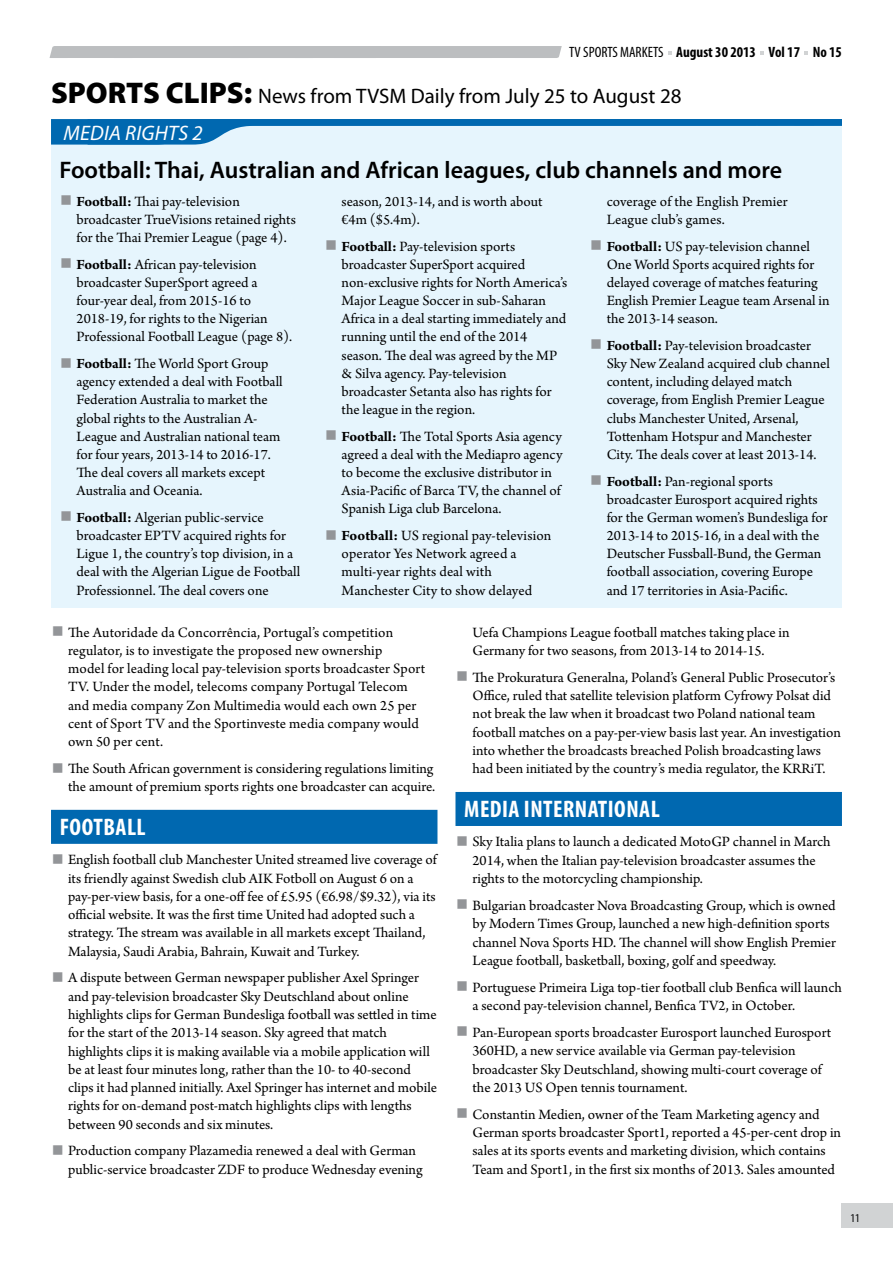
<style>
.page{position:relative;width:893px;height:1263px;background:#fff}
.page>*{position:absolute;margin:0;border:0;box-sizing:border-box;transform-origin:0 0}
.t1{font:600 24px "Myriad Pro";color:#000}
.t2{font:700 condensed 24px "Myriad Pro";letter-spacing:.02em;color:#fff}
.t3{font:21px "Myriad Pro";color:#000}
.t4{font:italic 21px "Myriad Pro";letter-spacing:.01em;color:#fff}
.t5{font:15px/18.1px "Arno Pro";color:#000}
.t6{font:700 condensed 15px "Myriad Pro";color:#000}
.t7{font:condensed 12px "Myriad Pro";color:#000}
.s1{font-weight:400}
.s2{font-weight:900;font-size:30px}
.s3{font-weight:700;font-size:42px;color:#939598}
.s4{font-weight:700}
</style>
<div class="page">
<div style="left:842px;top:1204px;width:51px;height:24px;background:#d1d3d4"></div>
<div style="left:50px;top:46px;width:512px;height:12px;background:#bcbec0"></div>
<div style="left:51px;top:810px;width:386px;height:34px;background:#0068b0"></div>
<div style="left:455px;top:792px;width:387px;height:34px;background:#0068b0"></div>
<div style="left:51px;top:119px;width:791px;height:488px;background:#e6f5fd"></div>
<svg style="left:51px;top:119px;width:791px;height:26px"></svg>
<p class="t6" style="left:569px;top:43px;width:274px"><span class="s1">TV SPORTS MARKETS</span> AUGUST 30 2013 VOL 17 NO 15</p>
<h2 class="t3" style="left:51px;top:83px;width:632px"><span class="s2">SPORTS CLIPS:</span> News from TVSM Daily from July 25 to August 28</h2>
<h2 class="t4" style="left:64px;top:120px;width:141px">MEDIA RIGHTS 2</h2>
<h1 class="t1" style="left:60px;top:155px;width:724px">Football: Thai, Australian and African leagues, club channels and more</h1>
<p class="t5" style="left:77px;top:193px;width:221px;text-indent:-17px"><span class="s3">■</span> <span class="s4">Football:</span> Thai pay-television broadcaster TrueVisions retained rights for the Thai Premier League (page 4).</p>
<p class="t5" style="left:77px;top:256px;width:217px;text-indent:-17px"><span class="s3">■</span> <span class="s4">Football:</span> African pay-television broadcaster SuperSport agreed a four-year deal, from 2015-16 to 2018-19, for rights to the Nigerian Professional Football League (page 8).</p>
<p class="t5" style="left:77px;top:355px;width:208px;text-indent:-17px"><span class="s3">■</span> <span class="s4">Football:</span> The World Sport Group agency extended a deal with Football Federation Australia to market the global rights to the Australian A-League and Australian national team for four years, 2013-14 to 2016-17.<br>The deal covers all markets except Australia and Oceania.</p>
<p class="t5" style="left:77px;top:509px;width:225px;text-indent:-17px"><span class="s3">■</span> <span class="s4">Football:</span> Algerian public-service broadcaster EPTV acquired rights for Ligue 1, the country’s top division, in a deal with the Algerian Ligue de Football Professionnel. The deal covers one</p>
<p class="t5" style="left:607px;top:193px;width:183px">coverage of the English Premier<br>League club’s games.</p>
<p class="t5" style="left:607px;top:238px;width:225px;text-indent:-17px"><span class="s3">■</span> <span class="s4">Football:</span> US pay-television channel One World Sports acquired rights for delayed coverage of matches featuring English Premier League team Arsenal in the 2013-14 season.</p>
<p class="t5" style="left:607px;top:337px;width:225px;text-indent:-17px"><span class="s3">■</span> <span class="s4">Football:</span> Pay-television broadcaster Sky New Zealand acquired club channel content, including delayed match coverage, from English Premier League clubs Manchester United, Arsenal, Tottenham Hotspur and Manchester City. The deals cover at least 2013-14.</p>
<p class="t5" style="left:607px;top:473px;width:223px;text-indent:-17px"><span class="s3">■</span> <span class="s4">Football:</span> Pan-regional sports broadcaster Eurosport acquired rights for the German women’s Bundesliga for 2013-14 to 2015-16, in a deal with the Deutscher Fussball-Bund, the German football association, covering Europe and 17 territories in Asia-Pacific.</p>
<p class="t5" style="left:342px;top:193px;width:202px">season, 2013-14, and is worth about €4m ($5.4m).</p>
<p class="t5" style="left:342px;top:238px;width:227px;text-indent:-17px"><span class="s3">■</span> <span class="s4">Football:</span> Pay-television sports broadcaster SuperSport acquired non-exclusive rights for North America’s Major League Soccer in sub-Saharan Africa in a deal starting immediately and running until the end of the 2014 season. The deal was agreed by the MP &amp; Silva agency. Pay-television broadcaster Setanta also has rights for the league in the region.</p>
<p class="t5" style="left:342px;top:428px;width:222px;text-indent:-17px"><span class="s3">■</span> <span class="s4">Football:</span> The Total Sports Asia agency agreed a deal with the Mediapro agency to become the exclusive distributor in Asia-Pacific of Barca TV, the channel of Spanish Liga club Barcelona.</p>
<p class="t5" style="left:342px;top:527px;width:211px;text-indent:-17px"><span class="s3">■</span> <span class="s4">Football:</span> US regional pay-television operator Yes Network agreed a multi-year rights deal with<br>Manchester City to show delayed</p>
<p class="t5" style="left:68px;top:624px;width:359px;text-indent:-17px"><span class="s3">■</span> The Autoridade da Concorrência, Portugal’s competition regulator, is to investigate the proposed new ownership<br>model for leading local pay-television sports broadcaster Sport TV. Under the model, telecoms company Portugal Telecom and media company Zon Multimedia would each own 25 per cent of Sport TV and the Sportinveste media company would own 50 per cent.</p>
<p class="t5" style="left:51px;top:760px;width:386px;text-align:right"><span class="s3">■</span> The South African government is considering regulations limiting the amount of premium sports rights one broadcaster can acquire.</p>
<h1 class="t2" style="left:60px;top:812px;width:67px">FOOTBALL</h1>
<p class="t5" style="left:68px;top:851px;width:370px;text-indent:-17px"><span class="s3">■</span> English football club Manchester United streamed live coverage of its friendly against Swedish club AIK Fotboll on August 6 on a pay-per-view basis, for a one-off fee of £5.95 (€6.98/$9.32), via its official website. It was the first time United had adopted such a strategy. The stream was available in all markets except Thailand, Malaysia, Saudi Arabia, Bahrain, Kuwait and Turkey.</p>
<p class="t5" style="left:68px;top:969px;width:371px;text-indent:-17px"><span class="s3">■</span> A dispute between German newspaper publisher Axel Springer and pay-television broadcaster Sky Deutschland about online highlights clips for German Bundesliga football was settled in time for the start of the 2013-14 season. Sky agreed that match highlights clips it is making available via a mobile application will be at least four minutes long, rather than the 10- to 40-second clips it had planned initially. Axel Springer has internet and mobile rights for on-demand post-match highlights clips with lengths between 90 seconds and six minutes.</p>
<p class="t5" style="left:68px;top:1142px;width:356px;text-indent:-17px"><span class="s3">■</span> Production company Plazamedia renewed a deal with German public-service broadcaster ZDF to produce Wednesday evening</p>
<p class="t5" style="left:472px;top:624px;width:319px">Uefa Champions League football matches taking place in<br>Germany for two seasons, from 2013-14 to 2014-15.</p>
<p class="t5" style="left:472px;top:669px;width:370px;text-indent:-17px"><span class="s3">■</span> The Prokuratura Generalna, Poland’s General Public Prosecutor’s Office, ruled that satellite television platform Cyfrowy Polsat did not break the law when it broadcast two Poland national team football matches on a pay-per-view basis last year. An investigation into whether the broadcasts breached Polish broadcasting laws had been initiated by the country’s media regulator, the KRRiT.</p>
<h1 class="t2" style="left:464px;top:794px;width:70px">MEDIAINTE</h1>
<h1 class="t2" style="left:563px;top:794px;width:22px">RNATI</h1>
<h1 class="t2" style="left:614px;top:794px;width:24px">ONAL</h1>
<p class="t5" style="left:472px;top:833px;width:360px;text-indent:-17px"><span class="s3">■</span> Sky Italia plans to launch a dedicated MotoGP channel in March<br>2014, when the Italian pay-television broadcaster assumes the rights to the motorcycling championship.</p>
<p class="t5" style="left:472px;top:897px;width:365px;text-indent:-17px"><span class="s3">■</span> Bulgarian broadcaster Nova Broadcasting Group, which is owned by Modern Times Group, launched a new high-definition sports channel Nova Sports HD. The channel will show English Premier League football, basketball, boxing, golf and speedway.</p>
<p class="t5" style="left:472px;top:979px;width:371px;text-indent:-17px"><span class="s3">■</span> Portuguese Primeira Liga top-tier football club Benfica will launch a second pay-television channel, Benfica TV2, in October.</p>
<p class="t5" style="left:472px;top:1024px;width:360px;text-indent:-17px"><span class="s3">■</span> Pan-European sports broadcaster Eurosport launched Eurosport 360HD, a new service available via German pay-television broadcaster Sky Deutschland, showing multi-court coverage of the 2013 US Open tennis tournament.</p>
<p class="t5" style="left:472px;top:1106px;width:370px;text-indent:-17px"><span class="s3">■</span> Constantin Medien, owner of the Team Marketing agency and German sports broadcaster Sport1, reported a 45-per-cent drop in sales at its sports events and marketing division, which contains Team and Sport1, in the first six months of 2013. Sales amounted</p>
<p class="t7" style="left:850px;top:1210px;width:11px">11</p>
</div>
